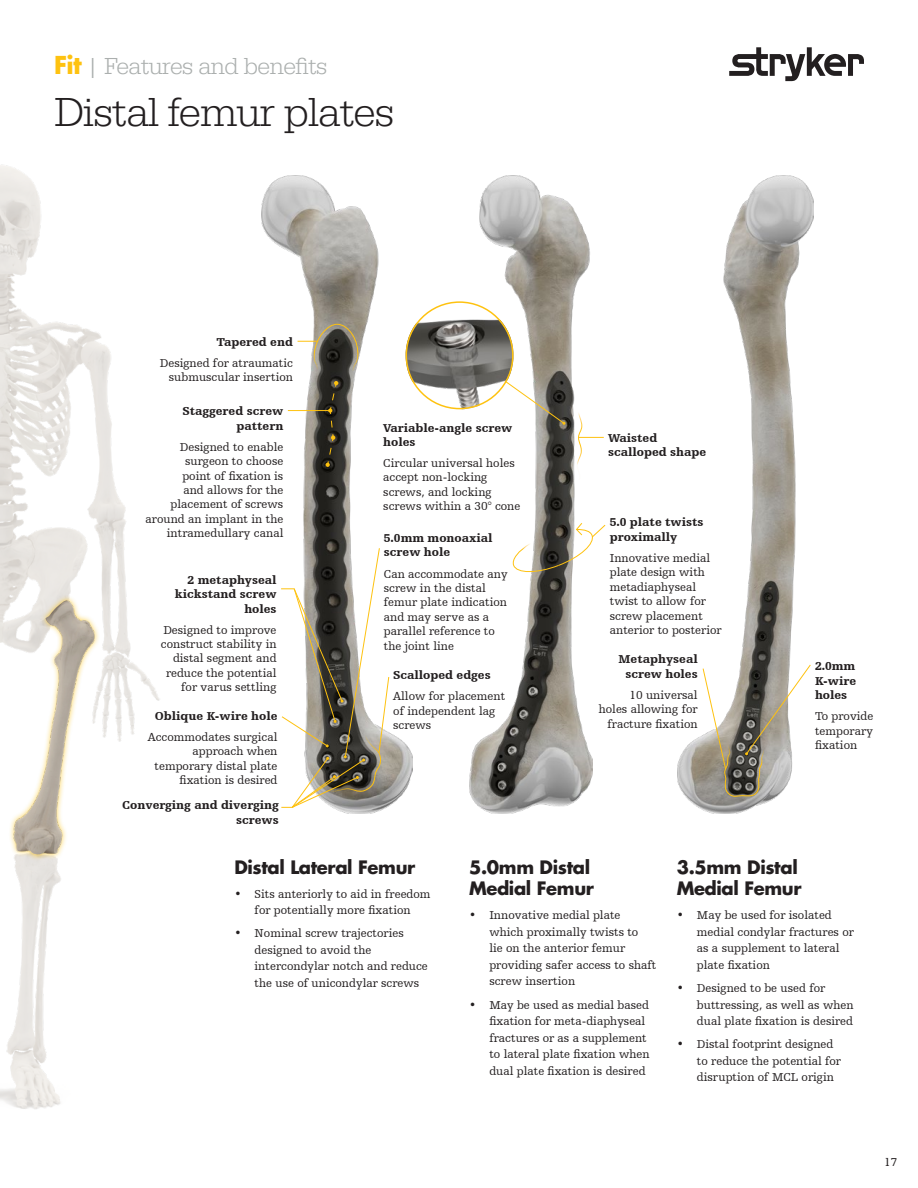
<style>
.page{position:relative;width:918px;height:1188px;background:#fff}
.page>*{position:absolute;margin:0;border:0;box-sizing:border-box;transform-origin:0 0}
.t1{font:300 42px "URW Egyptienne TOT";letter-spacing:-.02em;color:#231f20}
.t2{font:300 24px "URW Egyptienne TOT";letter-spacing:-.02em;color:#abafae}
.t3{font:700 18px/21.6px "Futura Std";letter-spacing:-.02em;color:#231f20}
.Sawbone_label_text{font:12px/14.4px "Humanist Slabserif 712 BT";color:#231f20}
.sawbone_label_bold{font:900 12px/14.4px "Humanist Slabserif 712 BT";color:#231f20}
.s1{font-family:"Futura Std";font-weight:700;color:#fec210}
</style>
<div class="page">
<svg style="left:729px;top:47px;width:135px;height:34px"></svg>
<img style="left:262px;top:175px;width:150px;height:639px">
<img style="left:469px;top:175px;width:123px;height:639px">
<img style="left:677px;top:175px;width:137px;height:639px">
<img style="left:0;top:164px;width:160px;height:945px">
<div style="left:406px;top:302px;width:107px;height:107px;background:#fff;border-radius:50%"></div>
<img style="left:406px;top:318px;width:108px;height:91px">
<div style="left:406px;top:301px;width:108px;height:108px;border:2px solid #fec210;border-radius:50%"></div>
<svg style="left:577px;top:395px;width:27px;height:86px"></svg>
<hr style="left:288px;top:410px;width:42px;height:1px;background:#fec210">
<svg style="left:298px;top:323px;width:62px;height:49px"></svg>
<svg style="left:326px;top:381px;width:12px;height:86px"></svg>
<div style="left:8px;top:595px;width:93px;height:266px;background:#fec210;opacity:.75"></div>
<img style="left:5px;top:594px;width:93px;height:262px">
<svg style="left:505px;top:380px;width:60px;height:45px"></svg>
<svg style="left:280px;top:547px;width:110px;height:262px"></svg>
<svg style="left:511px;top:522px;width:95px;height:53px"></svg>
<svg style="left:702px;top:664px;width:109px;height:135px"></svg>
<p class="t2" style="left:54px;top:52px;width:275px"><span class="s1">Fit</span> | Features and benefits</p>
<p class="t1" style="left:54px;top:87px;width:342px">Distal femur plates</p>
<p class="sawbone_label_bold" style="left:217px;top:334px;width:78px">Tapered end</p>
<p class="Sawbone_label_text" style="left:160px;top:356px;width:135px;text-align:right">Designed for atraumatic submuscular insertion</p>
<p class="sawbone_label_bold" style="left:182px;top:404px;width:103px;text-align:right">Staggered screw pattern</p>
<p class="Sawbone_label_text" style="left:146px;top:439px;width:139px;text-align:right">Designed to enable surgeon to choose<br>point of fixation is<br>and allows for the placement of screws around an implant in the intramedullary canal</p>
<p class="sawbone_label_bold" style="left:175px;top:572px;width:103px;text-align:right">2 metaphyseal kickstand screw holes</p>
<p class="Sawbone_label_text" style="left:161px;top:622px;width:117px;text-align:right">Designed to improve construct stability in distal segment and reduce the potential for varus settling</p>
<p class="sawbone_label_bold" style="left:155px;top:708px;width:124px">Oblique K-wire hole</p>
<p class="Sawbone_label_text" style="left:148px;top:730px;width:131px;text-align:right">Accommodates surgical approach when temporary distal plate fixation is desired</p>
<p class="sawbone_label_bold" style="left:122px;top:798px;width:158px;text-align:right">Converging and diverging screws</p>
<p class="sawbone_label_bold" style="left:383px;top:420px;width:131px">Variable-angle screw holes</p>
<p class="Sawbone_label_text" style="left:383px;top:456px;width:139px">Circular universal holes accept non-locking screws, and locking screws within a 30° cone</p>
<p class="sawbone_label_bold" style="left:384px;top:531px;width:110px">5.0mm monoaxial screw hole</p>
<p class="Sawbone_label_text" style="left:384px;top:566px;width:125px">Can accommodate any screw in the distal femur plate indication and may serve as a parallel reference to the joint line</p>
<p class="sawbone_label_bold" style="left:393px;top:667px;width:99px">Scalloped edges</p>
<p class="Sawbone_label_text" style="left:393px;top:689px;width:114px">Allow for placement of independent lag screws</p>
<p class="sawbone_label_bold" style="left:608px;top:430px;width:99px">Waisted scalloped shape</p>
<p class="sawbone_label_bold" style="left:610px;top:515px;width:95px">5.0 plate twists proximally</p>
<p class="Sawbone_label_text" style="left:610px;top:551px;width:113px">Innovative medial plate design with metadiaphyseal twist to allow for screw placement anterior to posterior</p>
<p class="sawbone_label_bold" style="left:619px;top:652px;width:81px;text-align:center">Metaphyseal screw holes</p>
<p class="Sawbone_label_text" style="left:599px;top:688px;width:100px;text-align:right">10 universal holes allowing for fracture fixation</p>
<p class="sawbone_label_bold" style="left:815px;top:659px;width:43px;text-align:justify">2.0mm K-wire holes</p>
<p class="Sawbone_label_text" style="left:815px;top:709px;width:60px;text-align:justify">To provide temporary fixation</p>
<p class="t3" style="left:234px;top:856px;width:182px">Distal Lateral Femur</p>
<p class="Sawbone_label_text" style="left:234px;top:885px;width:198px;line-height:16.5px;text-align:center">• Sits anteriorly to aid in freedom for potentially more fixation</p>
<p class="Sawbone_label_text" style="left:255px;top:925px;width:175px;line-height:16.5px;text-indent:-20px">• Nominal screw trajectories designed to avoid the intercondylar notch and reduce the use of unicondylar screws</p>
<p class="t3" style="left:469px;top:856px;width:126px">5.0mm Distal<br>Medial Femur</p>
<p class="Sawbone_label_text" style="left:489px;top:907px;width:169px;line-height:16.5px;text-indent:-20px">• Innovative medial plate which proximally twists to<br>lie on the anterior femur providing safer access to shaft screw insertion</p>
<p class="Sawbone_label_text" style="left:489px;top:996px;width:162px;line-height:16.5px;text-indent:-20px">• May be used as medial based fixation for meta-diaphyseal fractures or as a supplement to lateral plate fixation when dual plate fixation is desired</p>
<p class="t3" style="left:677px;top:856px;width:126px">3.5mm Distal<br>Medial Femur</p>
<p class="Sawbone_label_text" style="left:697px;top:907px;width:159px;line-height:16.5px;text-indent:-20px">• May be used for isolated medial condylar fractures or as a supplement to lateral plate fixation</p>
<p class="Sawbone_label_text" style="left:697px;top:980px;width:158px;line-height:16.5px;text-indent:-20px">• Designed to be used for buttressing, as well as when dual plate fixation is desired</p>
<p class="Sawbone_label_text" style="left:697px;top:1036px;width:146px;line-height:16.5px;text-indent:-20px">• Distal footprint designed to reduce the potential for disruption of MCL origin</p>
<p class="Sawbone_label_text" style="left:884px;top:1154px;width:15px">17</p>
</div>
